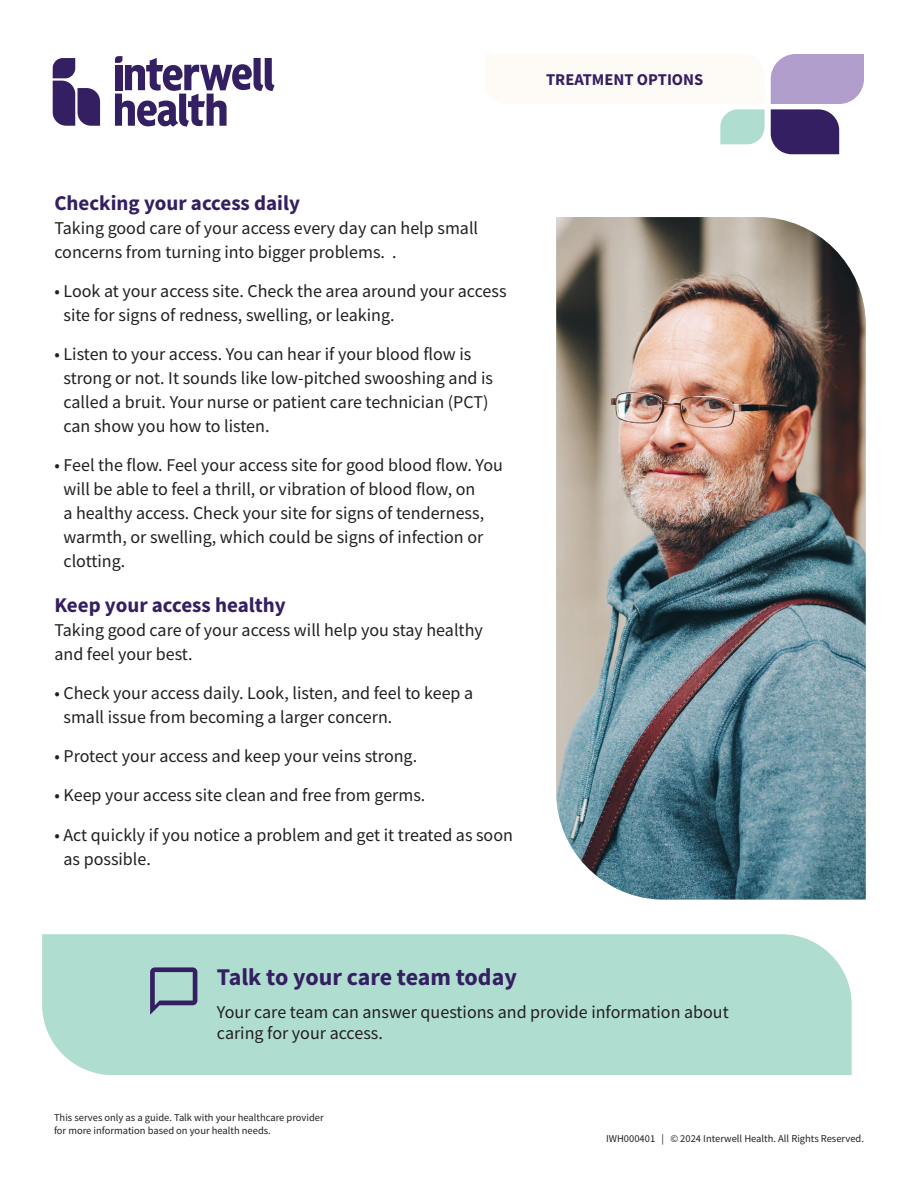
<style>
.page{position:relative;width:918px;height:1188px;background:#fff}
.page>*{position:absolute;margin:0;border:0;box-sizing:border-box;transform-origin:0 0}
.t1{font:700 24px "Source Sans Pro";color:#341f62}
.t2{font:700 21px "Source Sans Pro";color:#341f62}
.t3{font:18px/24px "Source Sans Pro";color:#231f20}
.t4{font:700 16.5px "Source Sans Pro";color:#341f62}
.t5{font:10.5px/12.6px "Source Sans Pro";color:#231f20}
</style>
<div class="page">
<div style="left:42px;top:934px;width:810px;height:141px;background:#afddcf"></div>
<svg style="left:150px;top:967px;width:47px;height:48px;background:#87a0ac"></svg>
<img style="left:556px;top:217px;width:310px;height:682px">
<svg style="left:53px;top:58px;width:47px;height:68px"></svg>
<svg style="left:115px;top:56px;width:160px;height:71px"></svg>
<svg style="left:771px;top:54px;width:93px;height:100px"></svg>
<svg style="left:720px;top:109px;width:45px;height:35px;background:#b7e0d4"></svg>
<p class="t4" style="left:546px;top:69px;width:159px">TREATMENT OPTIONS</p>
<p class="t2" style="left:54px;top:189px;width:247px">Checking your access daily</p>
<p class="t3" style="left:54px;top:216px;width:425px">Taking good care of your access every day can help small concerns from turning into bigger problems. .</p>
<p class="t3" style="left:64px;top:279px;width:445px;text-indent:-9px">• Look at your access site. Check the area around your access site for signs of redness, swelling, or leaking.</p>
<p class="t3" style="left:64px;top:342px;width:431px;text-indent:-9px">• Listen to your access. You can hear if your blood flow is strong or not. It sounds like low-pitched swooshing and is called a bruit. Your nurse or patient care technician (PCT) can show you how to listen.</p>
<p class="t3" style="left:64px;top:453px;width:441px;text-indent:-9px">• Feel the flow. Feel your access site for good blood flow. You will be able to feel a thrill, or vibration of blood flow, on<br>a healthy access. Check your site for signs of tenderness, warmth, or swelling, which could be signs of infection or clotting.</p>
<p class="t2" style="left:54px;top:591px;width:233px">Keep your access healthy</p>
<p class="t3" style="left:54px;top:618px;width:430px">Taking good care of your access will help you stay healthy and feel your best.</p>
<p class="t3" style="left:64px;top:681px;width:411px;text-indent:-9px">• Check your access daily. Look, listen, and feel to keep a small issue from becoming a larger concern.</p>
<p class="t3" style="left:54px;top:744px;width:364px">• Protect your access and keep your veins strong.</p>
<p class="t3" style="left:54px;top:783px;width:373px">• Keep your access site clean and free from germs.</p>
<p class="t3" style="left:64px;top:823px;width:451px;text-indent:-9px">• Act quickly if you notice a problem and get it treated as soon as possible.</p>
<h1 class="t1" style="left:217px;top:960px;width:301px">Talk to your care team today</h1>
<p class="t3" style="left:217px;top:1001px;width:513px;line-height:21px">Your care team can answer questions and provide information about caring for your access.</p>
<p class="t5" style="left:54px;top:1112px;width:271px">This serves only as a guide. Talk with your healthcare provider for more information based on your health needs.</p>
<p class="t5" style="left:606px;top:1132px;width:259px">IWH000401 | © 2024 Interwell Health. All Rights Reserved.</p>
</div>
